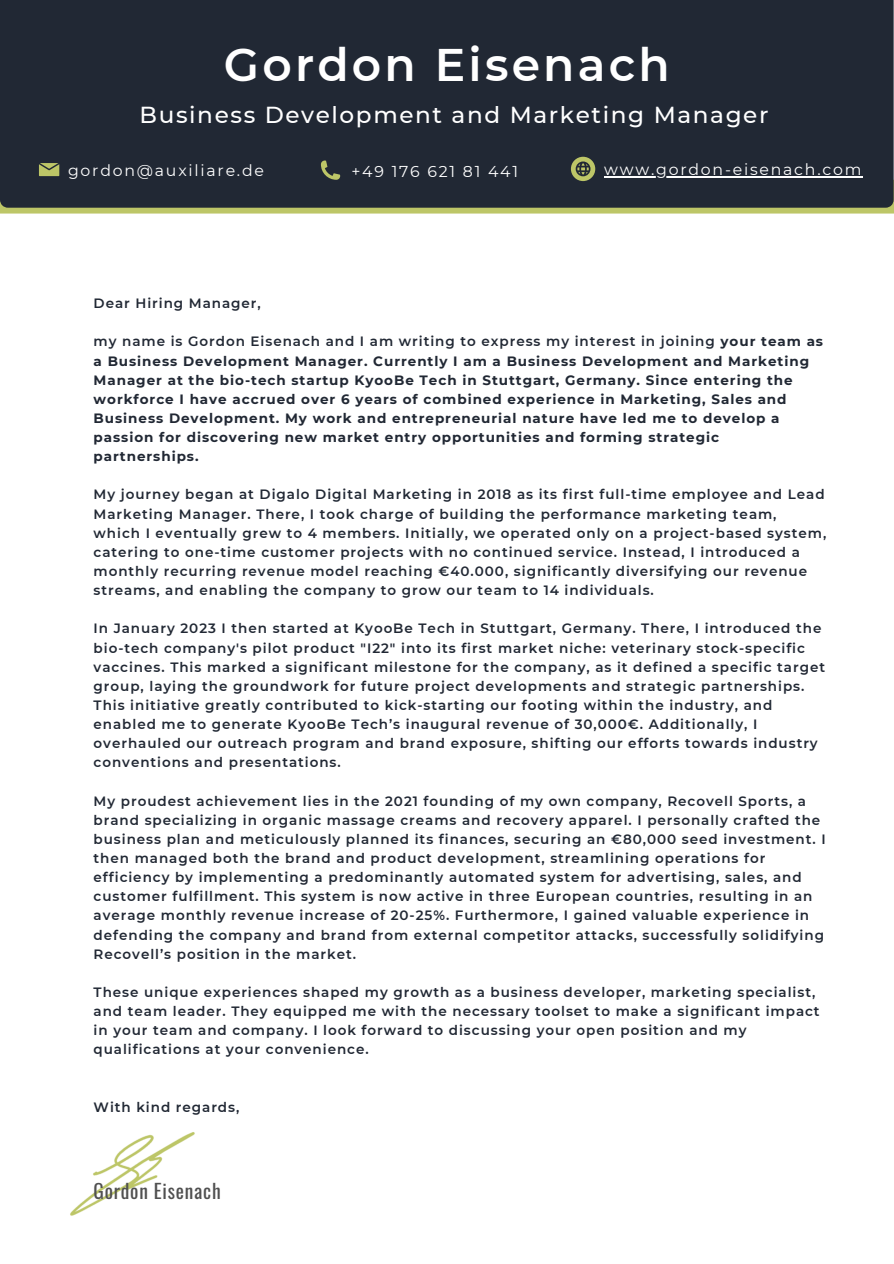
<style>
.page{position:relative;width:894px;height:1264px;background:#fff}
.page>*{position:absolute;margin:0;border:0;box-sizing:border-box;transform-origin:0 0}
.t1{font:600 45.6px "Montserrat";letter-spacing:.07em;color:#fff}
.t2{font:500 23.1px "Montserrat";letter-spacing:.07em;color:#fff}
.t3{font:19.5px "Oswald";letter-spacing:.04em;color:#505050}
.t4{font:15.75px "Montserrat";letter-spacing:.115em;color:#fff}
.t5{font:600 13.5px/19.2px "Montserrat";letter-spacing:.07em;color:#212834}
.t6{font:700 13.5px/19.2px "Montserrat";letter-spacing:.07em;color:#212834}
.s1{font-weight:600}
</style>
<div class="page">
<div style="left:0;top:180px;width:893px;height:33px;background:#bdc667"></div>
<div style="left:0;top:0;width:893px;height:208px;background:#212834"></div>
<svg style="left:39px;top:163px;width:20px;height:13px"></svg>
<svg style="left:321px;top:160px;width:19px;height:20px"></svg>
<svg style="left:570px;top:157px;width:25px;height:24px"></svg>
<img style="left:70px;top:1132px;width:125px;height:84px">
<hr style="left:604px;top:176px;width:259px;height:1px;background:#fff">
<p class="t1" style="left:224px;top:37px;width:447px">Gordon Eisenach</p>
<p class="t2" style="left:139px;top:100px;width:630px">Business Development and Marketing Manager</p>
<p class="t4" style="left:68px;top:161px;width:197px">gordon@auxiliare.de</p>
<p class="t4" style="left:351px;top:162px;width:168px">+49 176 621 81 441</p>
<p class="t4" style="left:604px;top:160px;width:258px">www.gordon-eisenach.com</p>
<h1 class="t5" style="left:94px;top:294px;width:169px">Dear Hiring Manager,</h1>
<h2 class="t6" style="left:94px;top:332px;width:730px"><span class="s1">my name is Gordon Eisenach and I am writing to express my interest in joining</span> your team as a Business Development Manager. Currently I am a Business Development and Marketing Manager at the bio-tech startup KyooBe Tech in Stuttgart, Germany. Since entering the workforce I have accrued over 6 years of combined experience in Marketing, Sales and Business Development. My work and entrepreneurial nature have led me to develop a passion for discovering new market entry opportunities and forming strategic partnerships.</h2>
<p class="t5" style="left:94px;top:485px;width:734px">My journey began at Digalo Digital Marketing in 2018 as its first full-time employee and Lead Marketing Manager. There, I took charge of building the performance marketing team, which I eventually grew to 4 members. Initially, we operated only on a project-based system, catering to one-time customer projects with no continued service. Instead, I introduced a monthly recurring revenue model reaching €40.000, significantly diversifying our revenue streams, and enabling the company to grow our team to 14 individuals.</p>
<h4 class="t5" style="left:94px;top:619px;width:732px">In January 2023 I then started at KyooBe Tech in Stuttgart, Germany. There, I introduced the bio-tech company's pilot product "I22" into its first market niche: veterinary stock-specific vaccines. This marked a significant milestone for the company, as it defined a specific target group, laying the groundwork for future project developments and strategic partnerships.<br>This initiative greatly contributed to kick-starting our footing within the industry, and enabled me to generate KyooBe Tech’s inaugural revenue of 30,000€. Additionally, I overhauled our outreach program and brand exposure, shifting our efforts towards industry conventions and presentations.</h4>
<p class="t5" style="left:94px;top:791px;width:733px">My proudest achievement lies in the 2021 founding of my own company, Recovell Sports, a brand specializing in organic massage creams and recovery apparel. I personally crafted the business plan and meticulously planned its finances, securing an €80,000 seed investment. I then managed both the brand and product development, streamlining operations for efficiency by implementing a predominantly automated system for advertising, sales, and customer fulfillment. This system is now active in three European countries, resulting in an average monthly revenue increase of 20-25%. Furthermore, I gained valuable experience in defending the company and brand from external competitor attacks, successfully solidifying Recovell’s position in the market.</p>
<h4 class="t5" style="left:94px;top:982px;width:727px">These unique experiences shaped my growth as a business developer, marketing specialist, and team leader. They equipped me with the necessary toolset to make a significant impact in your team and company. I look forward to discussing your open position and my qualifications at your convenience.</h4>
<p class="t5" style="left:94px;top:1097px;width:147px">With kind regards,</p>
<p class="t3" style="left:94px;top:1175px;width:128px">Gordon Eisenach</p>
</div>
